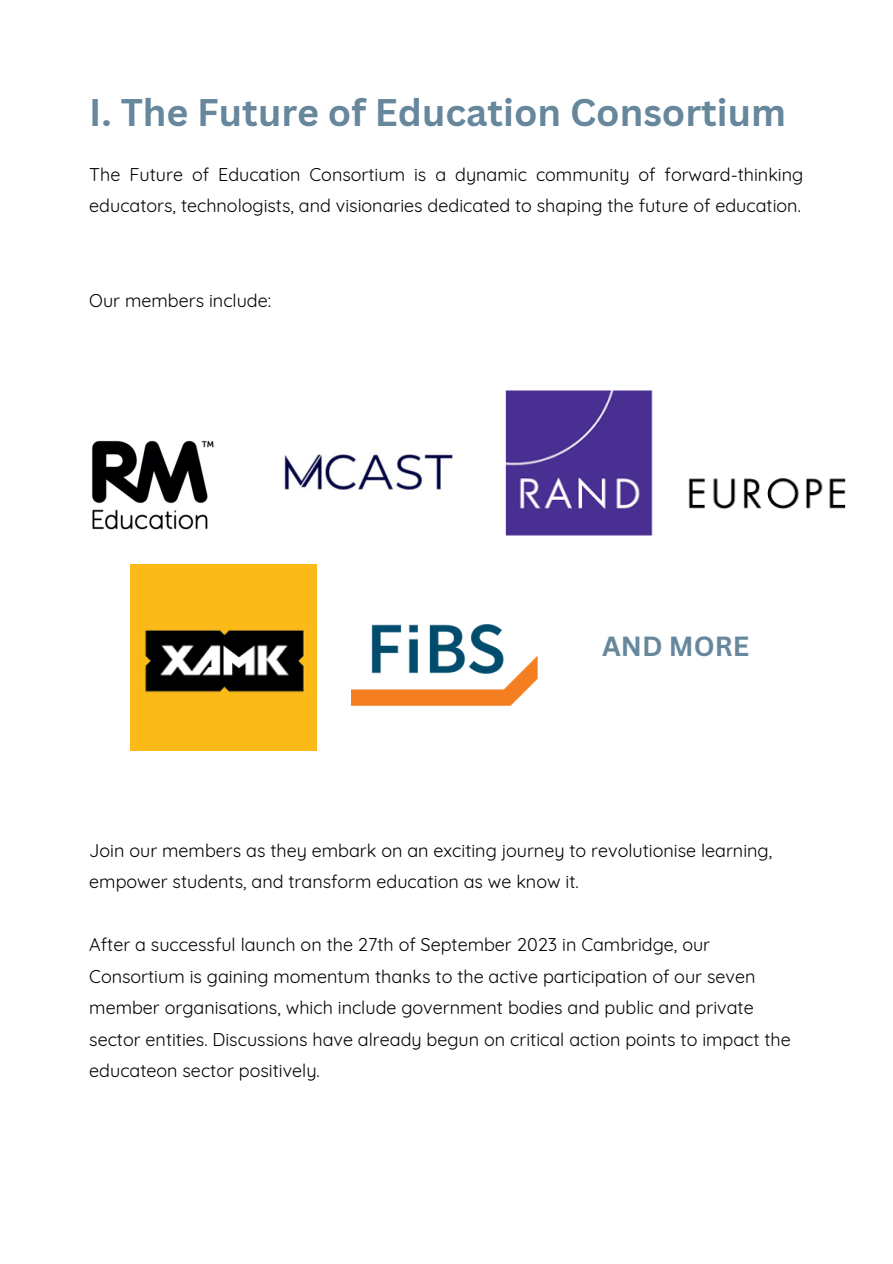
<style>
.page{position:relative;width:893px;height:1264px;background:#fff}
.page>*{position:absolute;margin:0;border:0;box-sizing:border-box;transform-origin:0 0}
.t1{font:700 37.5px "Canva Sans";color:#66879c}
.t2{font:700 27px "Canva Sans";color:#66879c}
.t3{font:18px/31.5px "Quicksand";color:#000}
</style>
<div class="page">
<img style="left:505px;top:390px;width:341px;height:146px">
<img style="left:351px;top:624px;width:186px;height:82px">
<img style="left:276px;top:454px;width:177px;height:111px">
<img style="left:91px;top:440px;width:154px;height:138px">
<img style="left:131px;top:565px;width:185px;height:185px">
<p class="t1" style="left:89px;top:86px;width:698px">I. The Future of Education Consortium</p>
<p class="t3" style="left:89px;top:158px;width:715px">The Future of Education Consortium is a dynamic community of forward-thinking educators, technologists, and visionaries dedicated to shaping the future of education.</p>
<p class="t3" style="left:89px;top:284px;width:183px">Our members include:</p>
<p class="t2" style="left:602px;top:627px;width:149px">AND MORE</p>
<p class="t3" style="left:89px;top:834px;width:684px">Join our members as they embark on an exciting journey to revolutionise learning, empower students, and transform education as we know it.</p>
<p class="t3" style="left:89px;top:928px;width:703px">After a successful launch on the 27th of September 2023 in Cambridge, our Consortium is gaining momentum thanks to the active participation of our seven member organisations, which include government bodies and public and private sector entities. Discussions have already begun on critical action points to impact the educateon sector positively.</p>
</div>
